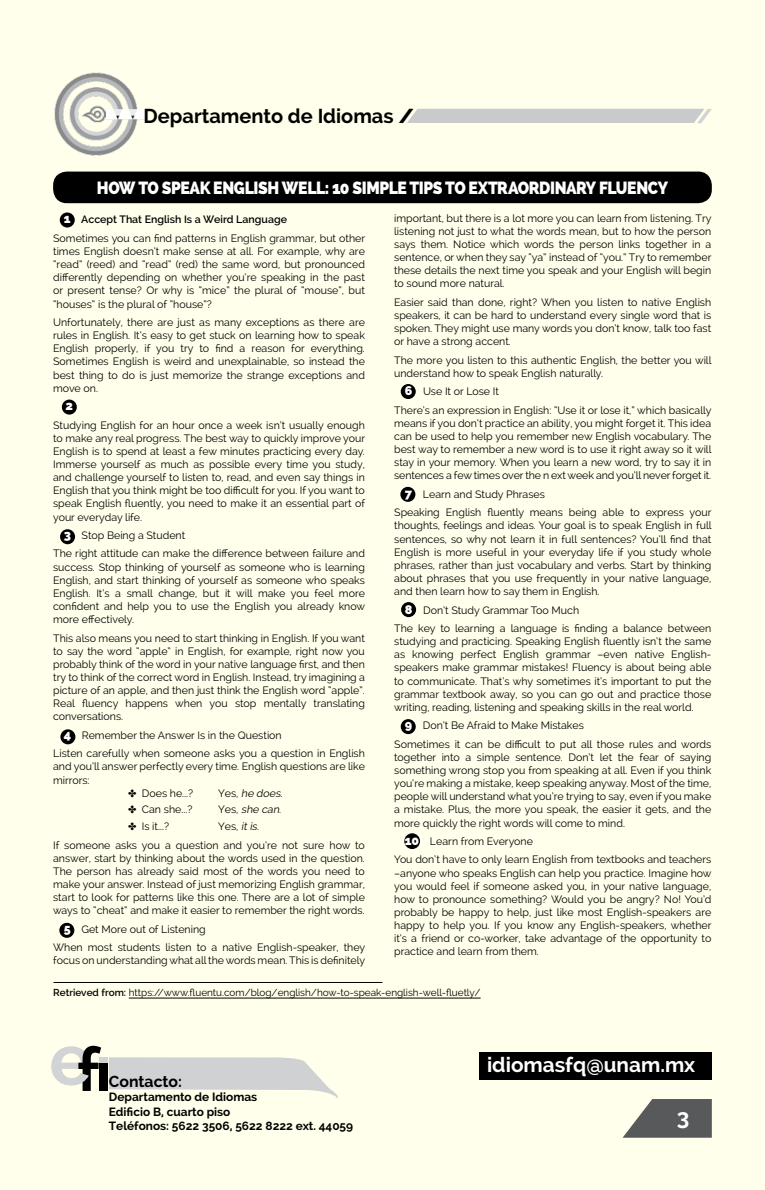
<style>
.page{position:relative;width:765px;height:1190px;background:#fff}
.page>*{position:absolute;margin:0;border:0;box-sizing:border-box;transform-origin:0 0}
.t1{font:700 22.5px "Raleway";color:#fff}
.t2{font:700 20.75px "Raleway";color:#fff}
.t3{font:700 20px "Raleway";color:#000}
.t4{font:800 17.5px "Raleway";letter-spacing:-.025em;color:#fff;scale:.9 1}
.t5{font:700 15.88px "Raleway";color:#000}
.t6{font:800 12.5px "Raleway";color:#fff}
.t7{font:700 11.88px/14.2px "Raleway";color:#000}
.t8{font:10.62px/13.1px "Raleway";color:#000;text-align:justify}
.t9{font:italic 10.62px "Raleway";color:#000}
.t10{font:10px "Raleway";color:#000}
.s1{font-weight:800}
.s2{font-weight:800;font-size:12.5px;color:#fff}
.s3{font-weight:600}
.s4{font-style:normal}
.s5{font-style:italic}
</style>
<div class="page">
<div style="left:0;top:0;width:765px;height:1189px;background:#ffffeb"></div>
<svg style="left:623px;top:1099px;width:89px;height:38px"></svg>
<div style="left:53px;top:171px;width:659px;height:32px;background:#000;border-radius:14px"></div>
<div style="left:60px;top:212px;width:15px;height:15px;background:#000;border-radius:50%"></div>
<div style="left:62px;top:399px;width:15px;height:15px;background:#000;border-radius:50%"></div>
<div style="left:60px;top:529px;width:15px;height:15px;background:#000;border-radius:50%"></div>
<div style="left:60px;top:729px;width:15px;height:15px;background:#000;border-radius:50%"></div>
<div style="left:59px;top:922px;width:15px;height:15px;background:#000;border-radius:50%"></div>
<div style="left:401px;top:602px;width:15px;height:15px;background:#000;border-radius:50%"></div>
<div style="left:401px;top:719px;width:15px;height:15px;background:#000;border-radius:50%"></div>
<div style="left:404px;top:833px;width:16px;height:15px;background:#000;border-radius:50%"></div>
<div style="left:400px;top:486px;width:15px;height:16px;background:#000;border-radius:50%"></div>
<div style="left:401px;top:384px;width:15px;height:15px;background:#000;border-radius:50%"></div>
<img style="left:54px;top:72px;width:93px;height:84px">
<img style="left:83px;top:103px;width:22px;height:22px">
<div style="left:407px;top:109px;width:305px;height:14px;background:#c9cacc"></div>
<div style="left:479px;top:1052px;width:233px;height:27px;background:#000"></div>
<svg style="left:109px;top:1057px;width:229px;height:41px"></svg>
<svg style="left:51px;top:1045px;width:50px;height:45px"></svg>
<div style="left:100px;top:1062px;width:8px;height:28px;background:#000"></div>
<div style="left:100px;top:1056px;width:8px;height:6px;background:#d1d3d4"></div>
<hr style="left:129px;top:997px;width:352px;height:1px;background:#000">
<hr style="left:54px;top:981px;width:329px;height:1px;background:#000">
<h3 class="t3" style="left:143px;top:105px;width:272px">Departamento de Idiomas <span class="s1">/</span></h3>
<h3 class="t4" style="left:97px;top:177px;width:636px">HOW TO SPEAK ENGLISH WELL: 10 SIMPLE TIPS TO EXTRAORDINARY FLUENCY</h3>
<p class="t8" style="left:394px;top:211px;width:319px">important, but there is a lot more you can learn from listening. Try listening not just to what the words mean, but to how the person says them. Notice which words the person links together in a sentence, or when they say “ya” instead of “you.” Try to remember these details the next time you speak and your English will begin to sound more natural.</p>
<p class="t8" style="left:394px;top:295px;width:319px">Easier said than done, right? When you listen to native English speakers, it can be hard to understand every single word that is spoken. They might use many words you don’t know, talk too fast or have a strong accent.</p>
<p class="t8" style="left:394px;top:353px;width:319px">The more you listen to this authentic English, the better you will understand how to speak English naturally.</p>
<p class="t8" style="left:394px;top:382px;width:319px;line-height:18.5px;text-indent:11px"><span class="s2">6</span> Use It or Lose It<br>There’s an expression in English: “Use it or lose it,” which basically</p>
<p class="t8" style="left:394px;top:416px;width:319px">means if you don’t practice an ability, you might forget it. This idea can be used to help you remember new English vocabulary. The best way to remember a new word is to use it right away so it will stay in your memory. When you learn a new word, try to say it in sentences a few times over the n ext week and you’ll never forget it.</p>
<p class="t8" style="left:394px;top:484px;width:319px;line-height:18.5px;text-indent:11px"><span class="s2">7</span> Learn and Study Phrases<br>Speaking English fluently means being able to express your</p>
<p class="t8" style="left:394px;top:519px;width:319px">thoughts, feelings and ideas. Your goal is to speak English in full sentences, so why not learn it in full sentences? You’ll find that English is more useful in your everyday life if you study whole phrases, rather than just vocabulary and verbs. Start by thinking about phrases that you use frequently in your native language, and then learn how to say them in English.</p>
<p class="t8" style="left:394px;top:600px;width:319px;line-height:18.5px;text-indent:11px"><span class="s2">8</span> Don’t Study Grammar Too Much<br>The key to learning a language is finding a balance between</p>
<p class="t8" style="left:394px;top:634px;width:319px">studying and practicing. Speaking English fluently isn’t the same as knowing perfect English grammar –even native English&shy;speakers make grammar mistakes! Fluency is about being able to communicate. That’s why sometimes it’s important to put the grammar textbook away, so you can go out and practice those writing, reading, listening and speaking skills in the real world.</p>
<p class="t8" style="left:394px;top:716px;width:319px;line-height:18.5px;text-indent:11px"><span class="s2">9</span> Don’t Be Afraid to Make Mistakes<br>Sometimes it can be difficult to put all those rules and words</p>
<p class="t8" style="left:394px;top:750px;width:319px">together into a simple sentence. Don’t let the fear of saying something wrong stop you from speaking at all. Even if you think you’re making a mistake, keep speaking anyway. Most of the time, people will understand what you’re trying to say, even if you make a mistake. Plus, the more you speak, the easier it gets, and the more quickly the right words will come to mind.</p>
<p class="t8" style="left:394px;top:831px;width:319px;line-height:18.5px;text-indent:11px"><span class="s2">10</span> Learn from Everyone<br>You don’t have to only learn English from textbooks and teachers</p>
<p class="t8" style="left:394px;top:866px;width:319px">–anyone who speaks English can help you practice. Imagine how you would feel if someone asked you, in your native language, how to pronounce something? Would you be angry? No! You’d probably be happy to help, just like most English-speakers are happy to help you. If you know any English-speakers, whether it’s a friend or co-worker, take advantage of the opportunity to practice and learn from them.</p>
<p class="t10" style="left:53px;top:986px;width:429px"><span class="s3">Retrieved from:</span> https://www.fluentu.com/blog/english/how-to-speak-english-well-fluetly/</p>
<p class="t8" style="left:53px;top:210px;width:314px;line-height:18.5px;text-indent:11px"><span class="s2">1</span> <span class="s3">Accept That English Is a Weird Language<br></span>Sometimes you can find patterns in English grammar, but other</p>
<p class="t8" style="left:53px;top:245px;width:313px">times English doesn’t make sense at all. For example, why are “read” (reed) and “read” (red) the same word, but pronounced differently depending on whether you’re speaking in the past or present tense? Or why is “mice” the plural of “mouse”, but “houses” is the plural of “house”?</p>
<p class="t8" style="left:53px;top:315px;width:313px">Unfortunately, there are just as many exceptions as there are rules in English. It’s easy to get stuck on learning how to speak English properly, if you try to find a reason for everything.<br>Sometimes English is weird and unexplainable, so instead the best thing to do is just memorize the strange exceptions and move on.</p>
<p class="t6" style="left:66px;top:398px;width:9px">2</p>
<p class="t8" style="left:53px;top:418px;width:314px">Studying English for an hour once a week isn’t usually enough to make any real progress. The best way to quickly improve your English is to spend at least a few minutes practicing every day.<br>Immerse yourself as much as possible every time you study, and challenge yourself to listen to, read, and even say things in English that you think might be too difficult for you. If you want to speak English fluently, you need to make it an essential part of your everyday life.</p>
<p class="t8" style="left:53px;top:526px;width:313px;line-height:18.5px;text-indent:11px"><span class="s2">3</span> Stop Being a Student<br>The right attitude can make the difference between failure and</p>
<p class="t8" style="left:53px;top:560px;width:314px">success. Stop thinking of yourself as someone who is learning English, and start thinking of yourself as someone who speaks English. It’s a small change, but it will make you feel more confident and help you to use the English you already know more effectively.</p>
<p class="t8" style="left:53px;top:631px;width:313px">This also means you need to start thinking in English. If you want to say the word “apple” in English, for example, right now you probably think of the word in your native language first, and then try to think of the correct word in English. Instead, try imagining a picture of an apple, and then just think the English word “apple”.<br>Real fluency happens when you stop mentally translating conversations.</p>
<p class="t8" style="left:53px;top:725px;width:313px;line-height:18.5px;text-indent:11px"><span class="s2">4</span> Remember the Answer Is in the Question<br>Listen carefully when someone asks you a question in English</p>
<p class="t8" style="left:53px;top:760px;width:313px">and you’ll answer perfectly every time. English questions are like</p>
<p class="t8" style="left:53px;top:773px;width:38px">mirrors:</p>
<p class="t8" style="left:142px;top:786px;width:53px">Does he...?</p>
<p class="t9" style="left:218px;top:786px;width:66px"><span class="s4">Y e s ,</span> he does<span class="s4">.</span></p>
<p class="t8" style="left:142px;top:802px;width:52px">Can she...?</p>
<p class="t9" style="left:218px;top:803px;width:65px"><span class="s4">Yes ,</span> she can<span class="s4">.</span></p>
<p class="t8" style="left:142px;top:819px;width:29px">Is it...?</p>
<p class="t8" style="left:53px;top:816px;width:313px;line-height:18.5px;text-indent:165px">Yes, <span class="s5">itis</span>.<br>If someone asks you a question and you’re not sure how to</p>
<p class="t8" style="left:53px;top:851px;width:313px">answer, start by thinking about the words used in the question.<br>The person has already said most of the words you need to make your answer. Instead of just memorizing English grammar, start to look for patterns like this one. There are a lot of simple ways to “cheat” and make it easier to remember the right words.</p>
<p class="t8" style="left:53px;top:919px;width:314px;line-height:18.5px;text-indent:11px"><span class="s2">5</span> Get More out of Listening<br>When most students listen to a native English-speaker, they</p>
<p class="t8" style="left:53px;top:953px;width:314px">focus on understanding what all the words mean. This is definitely</p>
<h3 class="t5" style="left:109px;top:1072px;width:75px">Contacto:</h3>
<p class="t7" style="left:109px;top:1089px;width:246px">Departamento de Idiomas<br>Edificio B, cuarto piso<br>Teléfonos: 5622 3506, 5622 8222 ext. 44059</p>
<h2 class="t2" style="left:487px;top:1052px;width:210px">idiomasfq@unam.mx</h2>
<h1 class="t1" style="left:677px;top:1104px;width:14px">3</h1>
</div>
